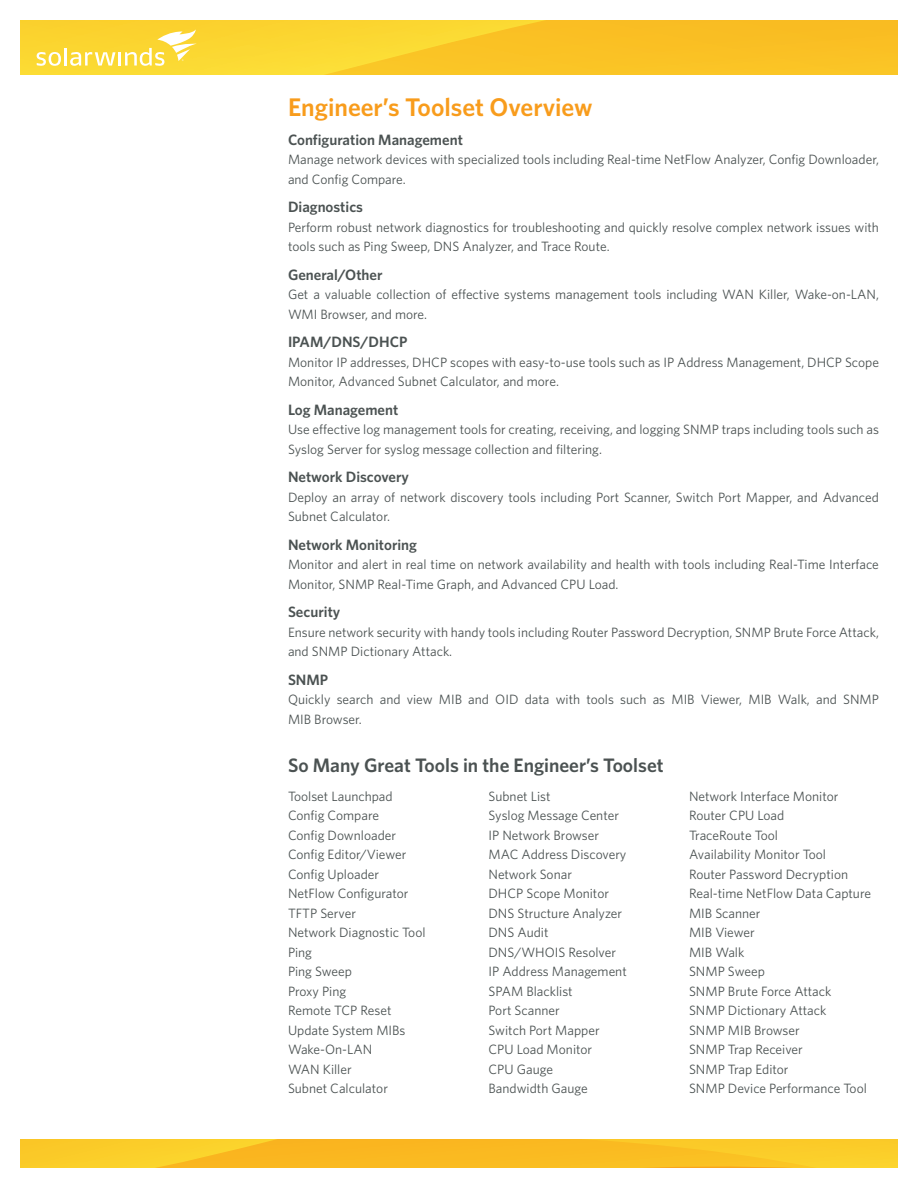
<style>
.page{position:relative;width:918px;height:1188px;background:#fff}
.page>*{position:absolute;margin:0;border:0;box-sizing:border-box;transform-origin:0 0}
.Feature_Header{font:600 25.5px "Whitney";color:#f89c1c}
.Feature_Header_-_Dar{font:600 19.5px "Whitney";color:#4b5252}
.Feature_Header_-_Dar-2{font:600 15px "Whitney";color:#4b5252}
.Main_Content{font:13.5px/19.5px "Whitney";color:#4b5252}
</style>
<div class="page">
<svg style="left:20px;top:1139px;width:878px;height:29px;background:#fac224"></svg>
<svg style="left:20px;top:20px;width:878px;height:55px;background:#faca29"></svg>
<svg style="left:37px;top:52px;width:24px;height:14px"></svg>
<hr style="left:64px;top:48px;width:3px;height:18px;background:#fff">
<svg style="left:70px;top:29px;width:127px;height:37px;background:#fbdd59"></svg>
<p class="Feature_Header" style="left:288px;top:92px;width:306px">Engineer’s Toolset Overview</p>
<p class="Feature_Header_-_Dar-2" style="left:288px;top:130px;width:176px">Configuration Management</p>
<p class="Main_Content" style="left:288px;top:149px;width:592px">Manage network devices with specialized tools including Real-time NetFlow Analyzer, Config Downloader, and Config Compare.</p>
<p class="Feature_Header_-_Dar-2" style="left:288px;top:198px;width:77px">Diagnostics</p>
<p class="Main_Content" style="left:288px;top:217px;width:593px">Perform robust network diagnostics for troubleshooting and quickly resolve complex network issues with tools such as Ping Sweep, DNS Analyzer, and Trace Route.</p>
<p class="Feature_Header_-_Dar-2" style="left:288px;top:265px;width:96px">General/Other</p>
<p class="Main_Content" style="left:288px;top:284px;width:593px">Get a valuable collection of effective systems management tools including WAN Killer, Wake-on-LAN,<br>WMI Browser, and more.</p>
<p class="Feature_Header_-_Dar-2" style="left:288px;top:333px;width:121px">IPAM/DNS/DHCP</p>
<p class="Main_Content" style="left:288px;top:352px;width:593px">Monitor IP addresses, DHCP scopes with easy-to-use tools such as IP Address Management, DHCP Scope<br>Monitor, Advanced Subnet Calculator, and more.</p>
<p class="Feature_Header_-_Dar-2" style="left:288px;top:400px;width:112px">Log Management</p>
<p class="Main_Content" style="left:288px;top:419px;width:592px">Use effective log management tools for creating, receiving, and logging SNMP traps including tools such as<br>Syslog Server for syslog message collection and filtering.</p>
<p class="Feature_Header_-_Dar-2" style="left:288px;top:468px;width:123px">Network Discovery</p>
<p class="Main_Content" style="left:288px;top:487px;width:592px">Deploy an array of network discovery tools including Port Scanner, Switch Port Mapper, and Advanced<br>Subnet Calculator.</p>
<p class="Feature_Header_-_Dar-2" style="left:288px;top:535px;width:131px">Network Monitoring</p>
<p class="Main_Content" style="left:288px;top:554px;width:592px">Monitor and alert in real time on network availability and health with tools including Real-Time Interface<br>Monitor, SNMP Real-Time Graph, and Advanced CPU Load.</p>
<p class="Feature_Header_-_Dar-2" style="left:288px;top:603px;width:54px">Security</p>
<p class="Main_Content" style="left:288px;top:622px;width:592px">Ensure network security with handy tools including Router Password Decryption, SNMP Brute Force Attack, and SNMP Dictionary Attack.</p>
<p class="Feature_Header_-_Dar-2" style="left:288px;top:670px;width:42px">SNMP</p>
<p class="Main_Content" style="left:288px;top:689px;width:593px">Quickly search and view MIB and OID data with tools such as MIB Viewer, MIB Walk, and SNMP<br>MIB Browser.</p>
<p class="Feature_Header_-_Dar" style="left:288px;top:754px;width:377px">So Many Great Tools in the Engineer’s Toolset</p>
<p class="Main_Content" style="left:288px;top:786px;width:106px">Toolset Launchpad</p>
<p class="Main_Content" style="left:288px;top:806px;width:93px">Config Compare</p>
<p class="Main_Content" style="left:288px;top:825px;width:110px">Config Downloader</p>
<p class="Main_Content" style="left:288px;top:845px;width:120px">Config Editor/Viewer</p>
<p class="Main_Content" style="left:288px;top:864px;width:93px">Config Uploader</p>
<p class="Main_Content" style="left:288px;top:884px;width:122px">NetFlow Configurator</p>
<p class="Main_Content" style="left:288px;top:903px;width:69px">TFTP Server</p>
<p class="Main_Content" style="left:288px;top:923px;width:139px">Network Diagnostic Tool</p>
<p class="Main_Content" style="left:288px;top:942px;width:26px">Ping</p>
<p class="Main_Content" style="left:288px;top:962px;width:65px">Ping Sweep</p>
<p class="Main_Content" style="left:288px;top:981px;width:60px">Proxy Ping</p>
<p class="Main_Content" style="left:288px;top:1001px;width:105px">Remote TCP Reset</p>
<p class="Main_Content" style="left:288px;top:1020px;width:119px">Update System MIBs</p>
<p class="Main_Content" style="left:288px;top:1040px;width:86px">Wake-On-LAN</p>
<p class="Main_Content" style="left:288px;top:1059px;width:65px">WAN Killer</p>
<p class="Main_Content" style="left:288px;top:1079px;width:102px">Subnet Calculator</p>
<p class="Main_Content" style="left:489px;top:786px;width:64px">Subnet List</p>
<p class="Main_Content" style="left:489px;top:806px;width:132px">Syslog Message Center</p>
<p class="Main_Content" style="left:489px;top:825px;width:112px">IP Network Browser</p>
<p class="Main_Content" style="left:489px;top:845px;width:139px">MAC Address Discovery</p>
<p class="Main_Content" style="left:489px;top:864px;width:85px">Network Sonar</p>
<p class="Main_Content" style="left:489px;top:884px;width:122px">DHCP Scope Monitor</p>
<p class="Main_Content" style="left:489px;top:903px;width:135px">DNS Structure Analyzer</p>
<p class="Main_Content" style="left:489px;top:923px;width:62px">DNS Audit</p>
<p class="Main_Content" style="left:489px;top:942px;width:129px">DNS/WHOIS Resolver</p>
<p class="Main_Content" style="left:489px;top:962px;width:140px">IP Address Management</p>
<p class="Main_Content" style="left:489px;top:981px;width:86px">SPAM Blacklist</p>
<p class="Main_Content" style="left:489px;top:1001px;width:73px">Port Scanner</p>
<p class="Main_Content" style="left:489px;top:1020px;width:113px">Switch Port Mapper</p>
<p class="Main_Content" style="left:489px;top:1040px;width:105px">CPU Load Monitor</p>
<p class="Main_Content" style="left:489px;top:1059px;width:66px">CPU Gauge</p>
<p class="Main_Content" style="left:489px;top:1079px;width:101px">Bandwidth Gauge</p>
<p class="Main_Content" style="left:689px;top:786px;width:151px">Network Interface Monitor</p>
<p class="Main_Content" style="left:689px;top:806px;width:97px">Router CPU Load</p>
<p class="Main_Content" style="left:689px;top:825px;width:91px">TraceRoute Tool</p>
<p class="Main_Content" style="left:689px;top:845px;width:139px">Availability Monitor Tool</p>
<p class="Main_Content" style="left:689px;top:864px;width:161px">Router Password Decryption</p>
<p class="Main_Content" style="left:689px;top:884px;width:184px">Real-time NetFlow Data Capture</p>
<p class="Main_Content" style="left:689px;top:903px;width:73px">MIB Scanner</p>
<p class="Main_Content" style="left:689px;top:923px;width:67px">MIB Viewer</p>
<p class="Main_Content" style="left:689px;top:942px;width:57px">MIB Walk</p>
<p class="Main_Content" style="left:689px;top:962px;width:77px">SNMP Sweep</p>
<p class="Main_Content" style="left:689px;top:981px;width:144px">SNMP Brute Force Attack</p>
<p class="Main_Content" style="left:689px;top:1001px;width:139px">SNMP Dictionary Attack</p>
<p class="Main_Content" style="left:689px;top:1020px;width:112px">SNMP MIB Browser</p>
<p class="Main_Content" style="left:689px;top:1040px;width:115px">SNMP Trap Receiver</p>
<p class="Main_Content" style="left:689px;top:1059px;width:101px">SNMP Trap Editor</p>
<p class="Main_Content" style="left:689px;top:1079px;width:179px">SNMP Device Performance Tool</p>
</div>
